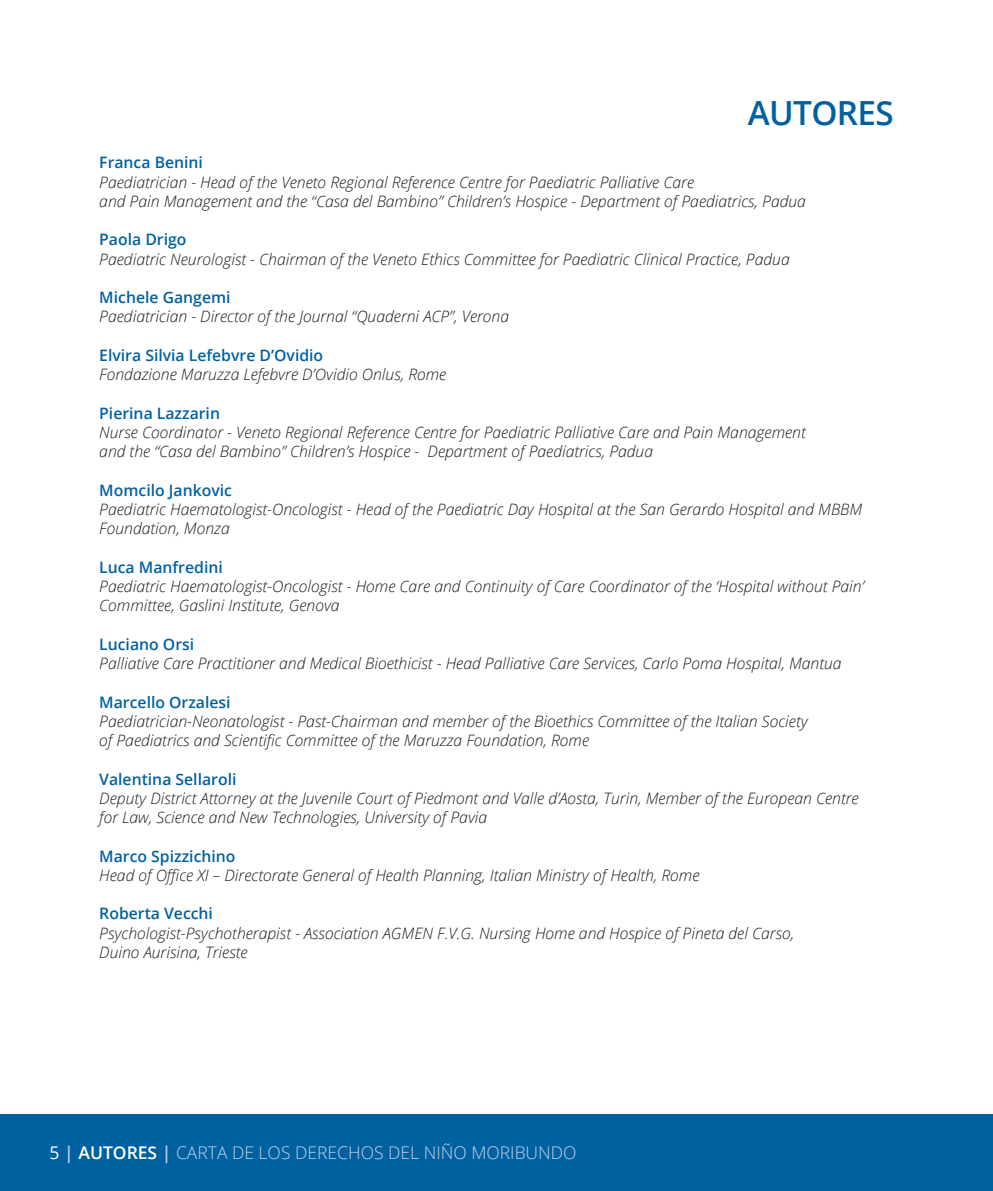
<style>
.page{position:relative;width:993px;height:1191px;background:#fff}
.page>*{position:absolute;margin:0;border:0;box-sizing:border-box;transform-origin:0 0}
.t1{font:600 33.25px "Open Sans";letter-spacing:-.02em;color:#0061a1}
.t2{font:300 17.5px "Open Sans";color:#c2d1e8}
.t3{font:italic 300 15.75px/19.2px "Open Sans";color:#1f1c1b}
.t4{font:600 15.75px "Open Sans";color:#0061a1}
.s1{font-weight:400;color:#fff}
.s2{font-weight:600}
.s3{font-weight:600;color:#fff}
</style>
<div class="page">
<div style="left:0;top:1114px;width:992px;height:77px;background:#0061a1"></div>
<h1 class="t1" style="left:747px;top:90px;width:147px">AUTORES</h1>
<p class="t4" style="left:99px;top:152px;width:105px">Franca Benini</p>
<p class="t3" style="left:99px;top:172px;width:708px">Paediatrician - Head of the Veneto Regional Reference Centre for Paediatric Palliative Care<br>and Pain Management and the “Casa del Bambino” Children’s Hospice - Department of Paediatrics, Padua</p>
<p class="t4" style="left:99px;top:229px;width:89px">Paola Drigo</p>
<p class="t3" style="left:99px;top:249px;width:691px">Paediatric Neurologist - Chairman of the Veneto Ethics Committee for Paediatric Clinical Practice, Padua</p>
<p class="t4" style="left:99px;top:287px;width:133px">Michele Gangemi</p>
<p class="t3" style="left:99px;top:306px;width:411px">Paediatrician - Director of the Journal “Quaderni ACP”, Verona</p>
<p class="t4" style="left:99px;top:344px;width:225px">Elvira Silvia Lefebvre D’Ovidio</p>
<p class="t3" style="left:99px;top:364px;width:348px">Fondazione Maruzza Lefebvre D’Ovidio Onlus, Rome</p>
<p class="t4" style="left:99px;top:402px;width:122px">Pierina Lazzarin</p>
<p class="t3" style="left:99px;top:422px;width:707px">Nurse Coordinator - Veneto Regional Reference Centre for Paediatric Palliative Care and Pain Management and the “Casa del Bambino” Children’s Hospice - Department of Paediatrics, Padua</p>
<p class="t4" style="left:99px;top:479px;width:134px">Momcilo Jankovic</p>
<p class="t3" style="left:99px;top:499px;width:764px">Paediatric Haematologist-Oncologist - Head of the Paediatric Day Hospital at the San Gerardo Hospital and MBBM<br>Foundation, Monza</p>
<p class="t4" style="left:99px;top:556px;width:125px">Luca Manfredini</p>
<p class="t3" style="left:99px;top:576px;width:766px">Paediatric Haematologist-Oncologist - Home Care and Continuity of Care Coordinator of the ‘Hospital without Pain’<br>Committee, Gaslini Institute, Genova</p>
<p class="t4" style="left:99px;top:633px;width:96px">Luciano Orsi</p>
<p class="t3" style="left:99px;top:653px;width:743px">Palliative Care Practitioner and Medical Bioethicist - Head Palliative Care Services, Carlo Poma Hospital, Mantua</p>
<p class="t4" style="left:99px;top:691px;width:133px">Marcello Orzalesi</p>
<p class="t3" style="left:99px;top:711px;width:709px">Paediatrician-Neonatologist - Past-Chairman and member of the Bioethics Committee of the Italian Society of Paediatrics and Scientific Committee of the Maruzza Foundation, Rome</p>
<p class="t4" style="left:99px;top:768px;width:139px">Valentina Sellaroli</p>
<p class="t3" style="left:99px;top:788px;width:760px">Deputy District Attorney at the Juvenile Court of Piedmont and Valle d’Aosta, Turin, Member of the European Centre for Law, Science and New Technologies, University of Pavia</p>
<p class="t4" style="left:99px;top:845px;width:138px">Marco Spizzichino</p>
<p class="t3" style="left:99px;top:865px;width:601px">Head of Office XI – Directorate General of Health Planning, Italian Ministry of Health, Rome</p>
<p class="t4" style="left:99px;top:902px;width:115px">Roberta Vecchi</p>
<p class="t3" style="left:99px;top:922px;width:696px">Psychologist-Psychotherapist - Association AGMEN F.V.G. Nursing Home and Hospice of Pineta del Carso,<br>Duino Aurisina, Trieste</p>
<p class="t2" style="left:50px;top:1140px;width:528px"><span class="s1">5</span> <span class="s2">|</span> <span class="s3">AUTORES</span> <span class="s2">|</span> CARTA DE LOS DERECHOS DEL NIÑO MORIBUNDO</p>
</div>
